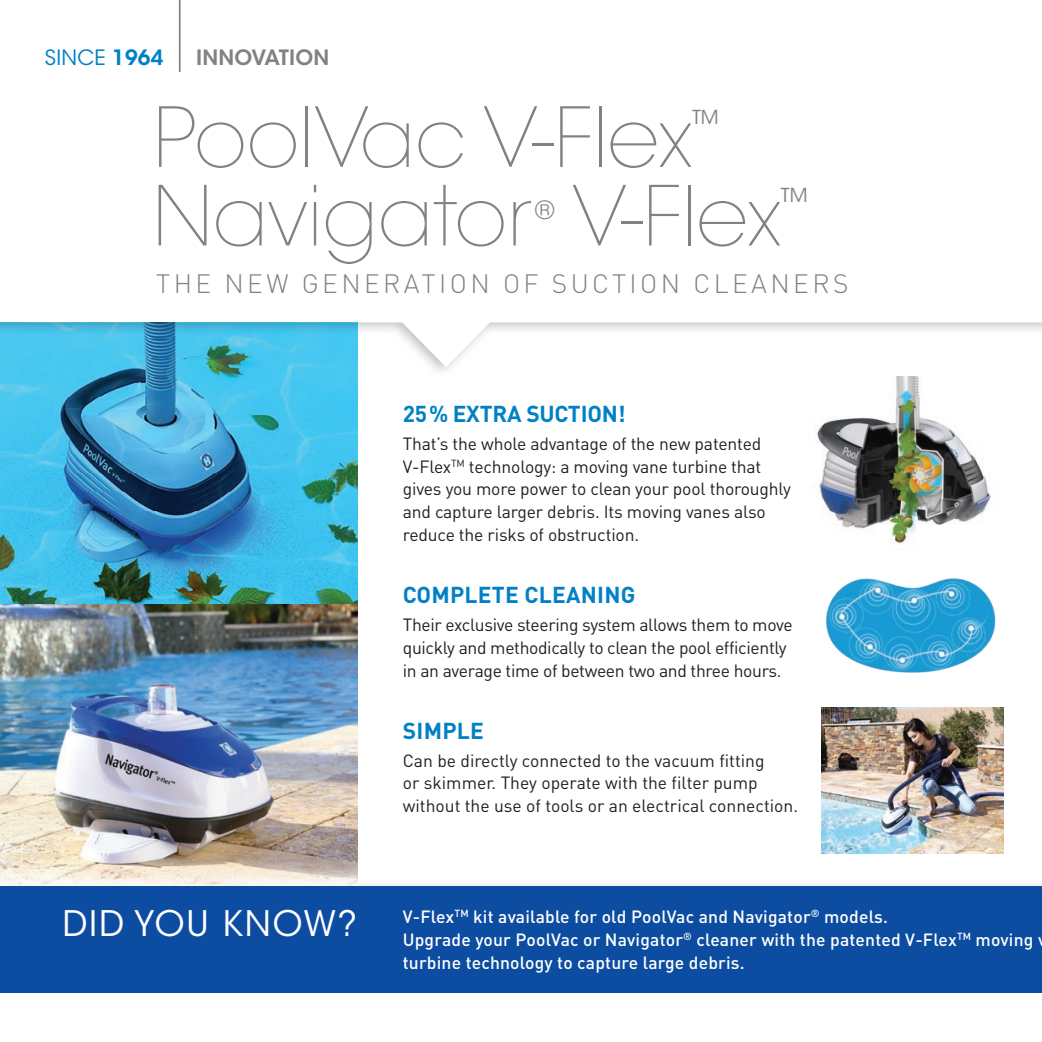
<style>
.page{position:relative;width:1042px;height:1042px;background:#fff}
.page>*{position:absolute;margin:0;border:0;box-sizing:border-box;transform-origin:0 0}
.t1{font:200 81.9px "ITC Avant Garde Std";color:#808285}
.t2{font:35px "ITC Avant Garde Std";letter-spacing:.05em;color:#fff}
.t3{font:300 26.25px "DIN Pro";letter-spacing:.13em;color:#808285}
.t4{font:25.03px "ITC Avant Garde Std";color:#808285}
.t5{font:700 22.75px "DIN Pro";letter-spacing:.01em;color:#0081c7}
.t6{font:700 22.75px "DIN Pro";letter-spacing:-.01em;color:#0081c7}
.t7{font:600 21px "ITC Avant Garde Std";letter-spacing:.01em;color:#808285}
.t8{font:21px "ITC Avant Garde Std";letter-spacing:.01em;color:#0081c7}
.t9{font:19.25px "ITC Avant Garde Std";color:#808285}
.t10{font:17.5px/22.8px "DIN Pro";letter-spacing:-.01em;color:#231f20}
.t11{font:500 17.5px/22.8px "DIN Pro";letter-spacing:.01em;color:#fff}
.s1{font-weight:600}
</style>
<div class="page">
<img style="left:0;top:322px;width:357px;height:563px">
<hr style="left:179px;top:0;width:2px;height:72px;background:#808285">
<div style="left:0;top:886px;width:1042px;height:106px;background:#0d4da1"></div>
<img style="left:817px;top:376px;width:174px;height:169px">
<img style="left:821px;top:707px;width:182px;height:146px">
<img style="left:826px;top:578px;width:170px;height:95px">
<p class="t8" style="left:45px;top:45px;width:120px">SINCE <span class="s1">1964</span></p>
<p class="t7" style="left:196px;top:44px;width:135px">INNOVATION</p>
<h1 class="t1" style="left:154px;top:89px;width:540px">PoolVac V-Flex</h1>
<p class="t9" style="left:692px;top:105px;width:28px">TM</p>
<h1 class="t1" style="left:152px;top:168px;width:381px">Navigator</h1>
<h1 class="t1" style="left:572px;top:168px;width:210px">V-Flex</h1>
<p class="t9" style="left:781px;top:184px;width:28px">TM</p>
<h3 class="t4" style="left:535px;top:195px;width:21px">®</h3>
<h3 class="t3" style="left:156px;top:265px;width:694px">THE NEW GENERATION OF SUCTION CLEANERS</h3>
<h3 class="t6" style="left:403px;top:398px;width:224px">25% EXTRA SUCTION!</h3>
<p class="t10" style="left:403px;top:431px;width:390px">That’s the whole advantage of the new patented V-Flex<sup>TM</sup> technology: a moving vane turbine that gives you more power to clean your pool thoroughly and capture larger debris. Its moving vanes also reduce the risks of obstruction.</p>
<h3 class="t5" style="left:403px;top:580px;width:234px">COMPLETE CLEANING</h3>
<p class="t10" style="left:403px;top:612px;width:391px">Their exclusive steering system allows them to move quickly and methodically to clean the pool efficiently in an average time of between two and three hours.</p>
<h3 class="t5" style="left:403px;top:715px;width:83px">SIMPLE</h3>
<p class="t10" style="left:403px;top:748px;width:397px">Can be directly connected to the vacuum fitting<br>or skimmer. They operate with the filter pump without the use of tools or an electrical connection.</p>
<h2 class="t2" style="left:62px;top:902px;width:296px">DID YOU KNOW?</h2>
<p class="t11" style="left:403px;top:904px;width:632px">V-Flex<sup>TM</sup> kit available for old PoolVac and Navigator<sup>®</sup> models.<br>Upgrade your PoolVac or Navigator<sup>®</sup> cleaner with the patented V-Flex<sup>TM</sup> moving turbine technology to capture large debris.</p>
</div>
